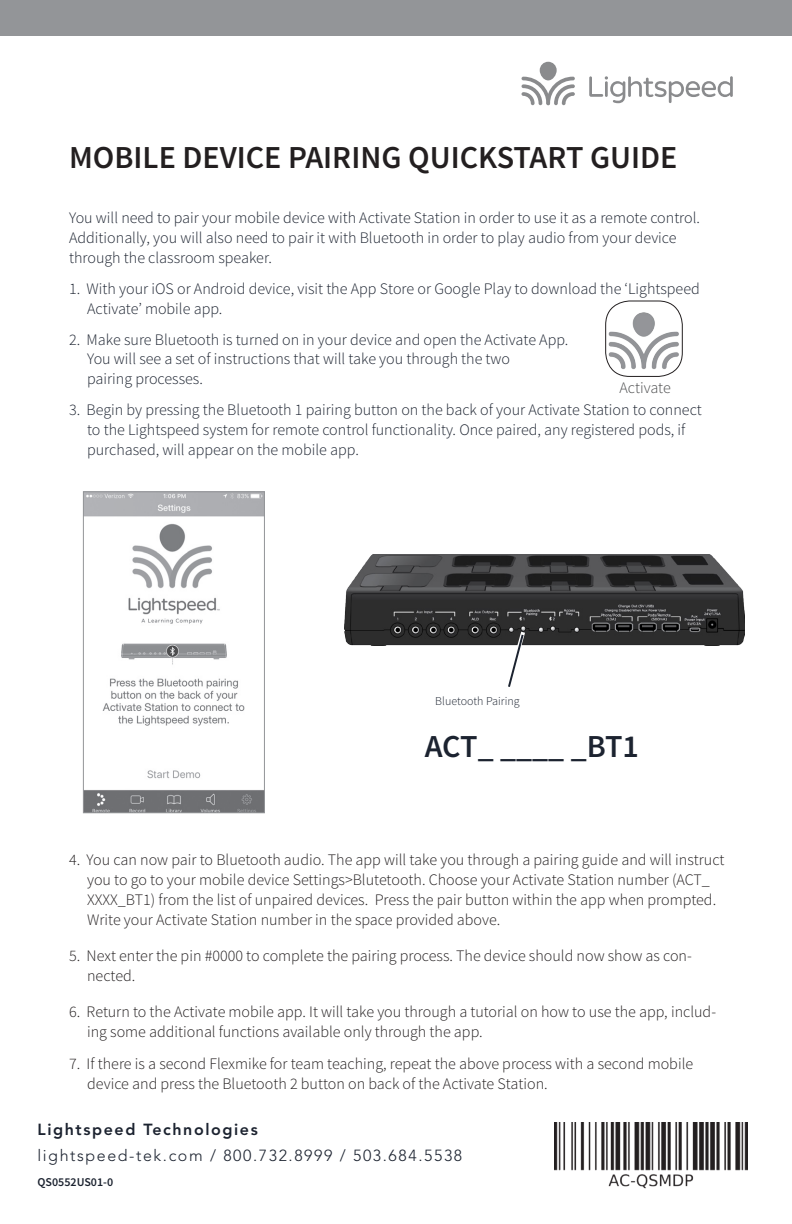
<style>
.page{position:relative;width:792px;height:1224px;background:#fff}
.page>*{position:absolute;margin:0;border:0;box-sizing:border-box;transform-origin:0 0}
.t1{font:600 32px "Source Sans Pro";color:#231f20}
.t2{font:600 32px "Source Sans Pro";letter-spacing:-.015em;color:#1c2330}
.t3{font:300 16px/20px "Source Sans Pro";color:#231f20}
.Body_1{font:300 16px/20px "Source Sans Pro";color:#1c2330}
.t4{font:300 16px "Avenir";letter-spacing:.1em;color:#1c2330}
.t5{font:800 16px "Avenir";letter-spacing:.1em;color:#1c2330}
.t6{font:300 16px "Source Sans Pro";color:#4b4c4d}
.t7{font:300 12px "Source Sans Pro";color:#1c2330}
.Numbered_LIst_Bold{font:600 12px "Source Sans Pro";color:#1c2330}
</style>
<div class="page">
<img style="left:345px;top:555px;width:399px;height:90px">
<svg style="left:522px;top:77px;width:53px;height:28px"></svg>
<div style="left:540px;top:62px;width:17px;height:18px;background:#8a8b8d;border-radius:50%"></div>
<svg style="left:589px;top:76px;width:144px;height:27px"></svg>
<div style="left:0;top:0;width:792px;height:36px;background:#939598"></div>
<img style="left:85px;top:494px;width:178px;height:317px">
<div style="left:83px;top:492px;width:182px;height:321px;border:1px solid #939598"></div>
<svg style="left:504px;top:627px;width:24px;height:60px"></svg>
<img style="left:554px;top:1123px;width:193px;height:66px">
<img style="left:606px;top:312px;width:76px;height:64px">
<div style="left:605px;top:301px;width:78px;height:76px;border:1px solid #231f20;border-radius:24px"></div>
<p class="t1" style="left:69px;top:137px;width:610px">MOBILE DEVICE PAIRING QUICKSTART GUIDE</p>
<p class="Body_1" style="left:69px;top:207px;width:632px">You will need to pair your mobile device with Activate Station in order to use it as a remote control.<br>Additionally, you will also need to pair it with Bluetooth in order to play audio from your device through the classroom speaker.</p>
<p class="Body_1" style="left:87px;top:279px;width:614px;text-indent:-18px">1. With your iOS or Android device, visit the App Store or Google Play to download the ‘Lightspeed<br>Activate’ mobile app.</p>
<p class="Body_1" style="left:69px;top:330px;width:501px">2. Make sure Bluetooth is turned on in your device and open the Activate App.</p>
<p class="Body_1" style="left:87px;top:349px;width:425px">You will see a set of instructions that will take you through the two</p>
<p class="Body_1" style="left:87px;top:368px;width:117px">pairing processes.</p>
<p class="Body_1" style="left:87px;top:400px;width:616px;text-indent:-18px">3. Begin by pressing the Bluetooth 1 pairing button on the back of your Activate Station to connect to the Lightspeed system for remote control functionality. Once paired, any registered pods, if purchased, will appear on the mobile app.</p>
<p class="t6" style="left:619px;top:378px;width:53px">Activate</p>
<p class="t7" style="left:435px;top:693px;width:86px">Bluetooth Pairing</p>
<p class="t2" style="left:425px;top:726px;width:216px">ACT_ ____ _BT1</p>
<p class="t3" style="left:87px;top:850px;width:639px;text-indent:-18px">4. You can now pair to Bluetooth audio. The app will take you through a pairing guide and will instruct you to go to your mobile device Settings&gt;Blutetooth. Choose your Activate Station number (ACT_ XXXX_BT1) from the list of unpaired devices. Press the pair button within the app when prompted.<br>Write your Activate Station number in the space provided above.</p>
<p class="t3" style="left:87px;top:946px;width:606px;text-indent:-18px">5. Next enter the pin #0000 to complete the pairing process. The device should now show as con&shy;nected.</p>
<p class="t3" style="left:87px;top:1002px;width:630px;text-indent:-18px">6. Return to the Activate mobile app. It will take you through a tutorial on how to use the app, includ&shy;ing some additional functions available only through the app.</p>
<p class="t3" style="left:87px;top:1054px;width:608px;text-indent:-18px">7. If there is a second Flexmike for team teaching, repeat the above process with a second mobile device and press the Bluetooth 2 button on back of the Activate Station.</p>
<p class="t5" style="left:37px;top:1120px;width:222px">Lightspeed Technologies</p>
<p class="t4" style="left:37px;top:1146px;width:426px">lightspeed-tek.com / 800.732.8999 / 503.684.5538</p>
<p class="Numbered_LIst_Bold" style="left:37px;top:1174px;width:77px">QS0552US01-0</p>
</div>
